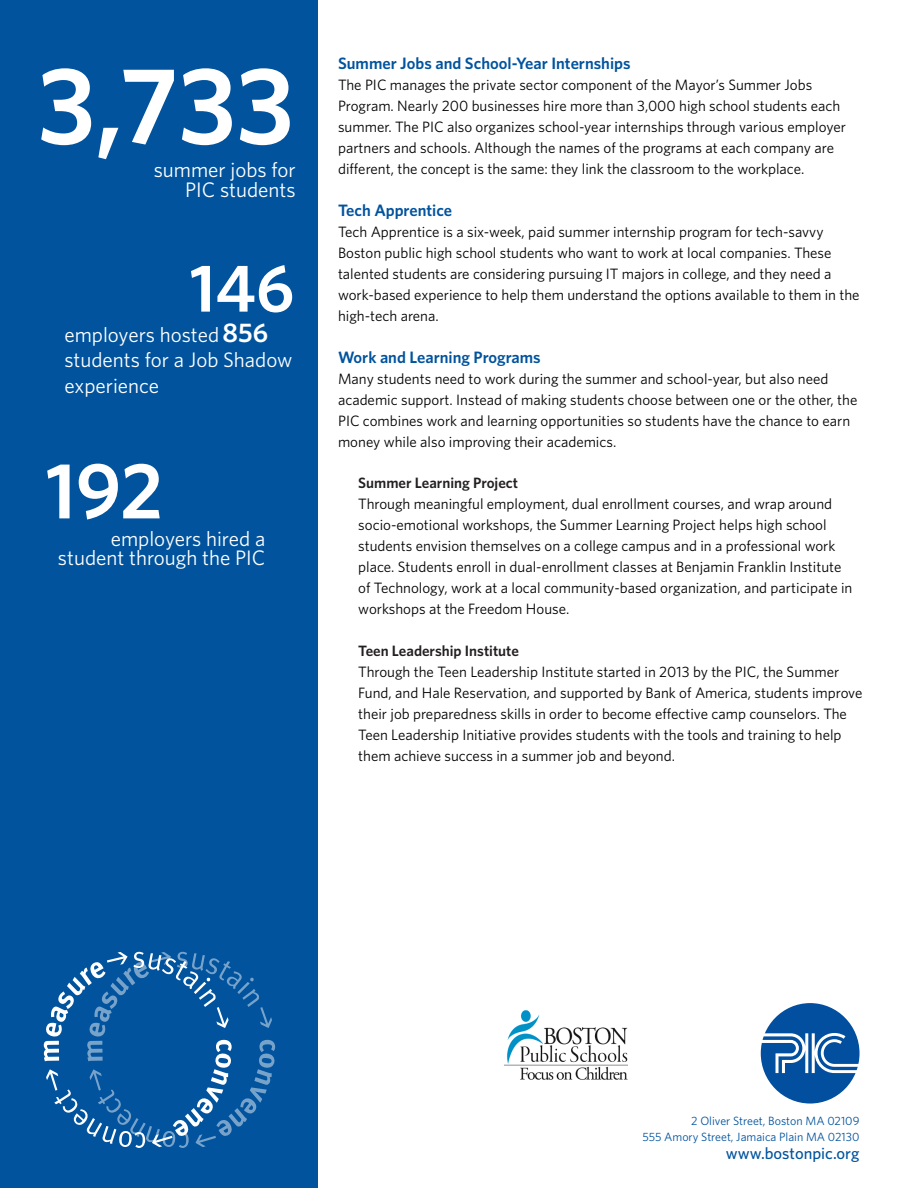
<style>
.page{position:relative;width:918px;height:1188px;background:#fff}
.page>*{position:absolute;margin:0;border:0;box-sizing:border-box;transform-origin:0 0}
.t1{font:600 109.5px "Whitney";color:#fff}
.t2{font:600 79.5px "Whitney";color:#fff}
.t3{font:600 67.5px "Whitney";color:#fff}
.t4{font:21px/19.5px "Whitney";color:#fff;text-align:right}
.t5{font:600 16.5px "Whitney";color:#01539e}
.t6{font:500 16.5px "Whitney";color:#01539e}
.t7{font:15px/21px "Whitney";color:#000}
.t8{font:600 15px "Whitney";color:#231f20}
.t9{font:12px/16.5px "Whitney";color:#01539e;text-align:right}
.s1{font-weight:600;font-size:27px}
</style>
<div class="page">
<div style="left:0;top:0;width:318px;height:1188px;background:#01539e"></div>
<svg style="left:44px;top:952px;width:231px;height:196px"></svg>
<div style="left:761px;top:1003px;width:99px;height:101px;background:#014f9e;border-radius:50%"></div>
<svg style="left:760px;top:1033px;width:99px;height:40px"></svg>
<img style="left:504px;top:1010px;width:124px;height:70px">
<p class="t1" style="left:38px;top:39px;width:258px">3,733</p>
<p class="t4" style="left:154px;top:160px;width:144px">summer jobs for<br>PIC students</p>
<p class="t3" style="left:190px;top:247px;width:106px">146</p>
<p class="t4" style="left:64px;top:322px;width:230px;line-height:25.2px;text-align:left">employers hosted <span class="s1">856 </span>students for a Job Shadow experience</p>
<p class="t2" style="left:46px;top:442px;width:119px">192</p>
<p class="t4" style="left:58px;top:528px;width:209px">employers hired a student through the PIC</p>
<p class="t5" style="left:338px;top:54px;width:294px">Summer Jobs and School-Year Internships</p>
<p class="t7" style="left:338px;top:74px;width:509px">The PIC manages the private sector component of the Mayor’s Summer Jobs Program. Nearly 200 businesses hire more than 3,000 high school students each summer. The PIC also organizes school-year internships through various employer partners and schools. Although the names of the programs at each company are different, the concept is the same: they link the classroom to the workplace.</p>
<p class="t5" style="left:338px;top:201px;width:116px">Tech Apprentice</p>
<p class="t7" style="left:338px;top:221px;width:523px">Tech Apprentice is a six-week, paid summer internship program for tech-savvy Boston public high school students who want to work at local companies. These talented students are considering pursuing IT majors in college, and they need a work-based experience to help them understand the options available to them in the high-tech arena.</p>
<p class="t5" style="left:338px;top:348px;width:204px">Work and Learning Programs</p>
<p class="t7" style="left:338px;top:368px;width:521px">Many students need to work during the summer and school-year, but also need academic support. Instead of making students choose between one or the other, the PIC combines work and learning opportunities so students have the chance to earn money while also improving their academics.</p>
<p class="t8" style="left:358px;top:473px;width:161px">Summer Learning Project</p>
<p class="t7" style="left:358px;top:493px;width:496px">Through meaningful employment, dual enrollment courses, and wrap around socio-emotional workshops, the Summer Learning Project helps high school students envision themselves on a college campus and in a professional work place. Students enroll in dual-enrollment classes at Benjamin Franklin Institute of Technology, work at a local community-based organization, and participate in workshops at the Freedom House.</p>
<p class="t8" style="left:358px;top:641px;width:162px">Teen Leadership Institute</p>
<p class="t7" style="left:358px;top:661px;width:506px">Through the Teen Leadership Institute started in 2013 by the PIC, the Summer Fund, and Hale Reservation, and supported by Bank of America, students improve their job preparedness skills in order to become effective camp counselors. The Teen Leadership Initiative provides students with the tools and training to help them achieve success in a summer job and beyond.</p>
<p class="t9" style="left:642px;top:1112px;width:219px">2 Oliver Street, Boston MA 02109<br>555 Amory Street, Jamaica Plain MA 02130</p>
<p class="t6" style="left:726px;top:1143px;width:135px">www.bostonpic.org</p>
</div>
